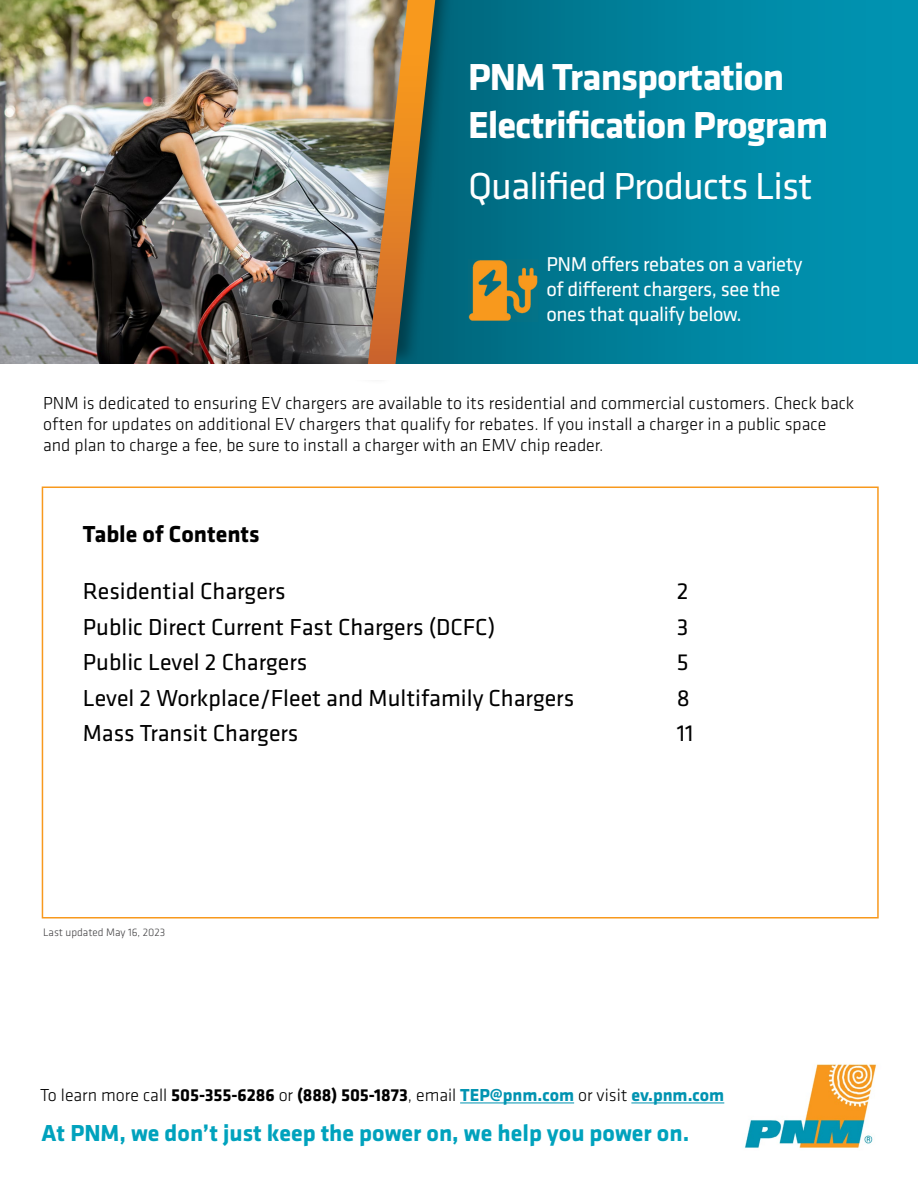
<style>
.page{position:relative;width:918px;height:1188px;background:#fff}
.page>*{position:absolute;margin:0;border:0;box-sizing:border-box;transform-origin:0 0}
.t1{font:700 39px/48px "Klavika";letter-spacing:-.025em;color:#fff}
.t2{font:39px "Klavika";letter-spacing:-.025em;color:#fff}
.t3{font:24px "Klavika";color:#000}
.t4{font:700 24px "Klavika";color:#00a2bd}
.t5{font:700 24px "Klavika";color:#000}
.t6{font:20.7px/24.9px "Klavika";letter-spacing:-.02em;color:#fff}
.t7{font:300 18px/21px "Klavika";color:#000}
.t8{font:300 11.25px "Klavika";color:#414042}
.s1{font-weight:700}
.s2{font-weight:700;color:#0093b1}
</style>
<div class="page">
<img style="left:714px;top:1064px;width:163px;height:84px">
<hr style="left:460px;top:1103px;width:114px;height:1px;background:#0093b1">
<hr style="left:631px;top:1103px;width:93px;height:1px;background:#0093b1">
<div style="left:42px;top:487px;width:837px;height:432px;border:2px solid #f8991d"></div>
<svg style="left:455px;top:0;width:463px;height:364px;background:#00829d"></svg>
<img style="left:0;top:0;width:348px;height:364px">
<div style="left:348px;top:0;width:89px;height:386px;background:#000;opacity:.25"></div>
<img style="left:350px;top:0;width:104px;height:386px">
<div style="left:0;top:364px;width:918px;height:16px;background:#fff"></div>
<img style="left:468px;top:259px;width:70px;height:62px">
<h1 class="t1" style="left:468px;top:53px;width:362px">PNM Transportation<br>Electrification Program</h1>
<h1 class="t2" style="left:468px;top:165px;width:346px">Qualified Products List</h1>
<p class="t6" style="left:546px;top:252px;width:258px">PNM offers rebates on a variety of different chargers, see the ones that qualify below.</p>
<p class="t7" style="left:43px;top:392px;width:813px">PNM is dedicated to ensuring EV chargers are available to its residential and commercial customers. Check back often for updates on additional EV chargers that qualify for rebates. If you install a charger in a public space and plan to charge a fee, be sure to install a charger with an EMV chip reader.</p>
<h2 class="t5" style="left:83px;top:520px;width:178px">Table of Contents</h2>
<h2 class="t3" style="left:83px;top:578px;width:204px">Residential Chargers</h2>
<h2 class="t3" style="left:677px;top:578px;width:13px">2</h2>
<h2 class="t3" style="left:83px;top:614px;width:414px">Public Direct Current Fast Chargers (DCFC)</h2>
<h2 class="t3" style="left:677px;top:614px;width:13px">3</h2>
<h2 class="t3" style="left:83px;top:649px;width:226px">Public Level 2 Chargers</h2>
<h2 class="t3" style="left:677px;top:649px;width:13px">5</h2>
<h2 class="t3" style="left:83px;top:685px;width:493px">Level 2 Workplace/Fleet and Multifamily Chargers</h2>
<h2 class="t3" style="left:677px;top:685px;width:15px">8</h2>
<h2 class="t3" style="left:83px;top:720px;width:217px">Mass Transit Chargers</h2>
<h2 class="t3" style="left:677px;top:720px;width:18px">11</h2>
<p class="t8" style="left:43px;top:926px;width:124px">Last updated May 16, 2023</p>
<p class="t7" style="left:40px;top:1084px;width:686px">To learn more call <span class="s1">505-355-6286</span> or <span class="s1">(888) 505-1873</span>, email <span class="s2">TEP@pnm.com</span> or visit <span class="s2">ev.pnm.com</span></p>
<h2 class="t4" style="left:42px;top:1120px;width:649px">At PNM, we don’t just keep the power on, we help you power on.</h2>
</div>
